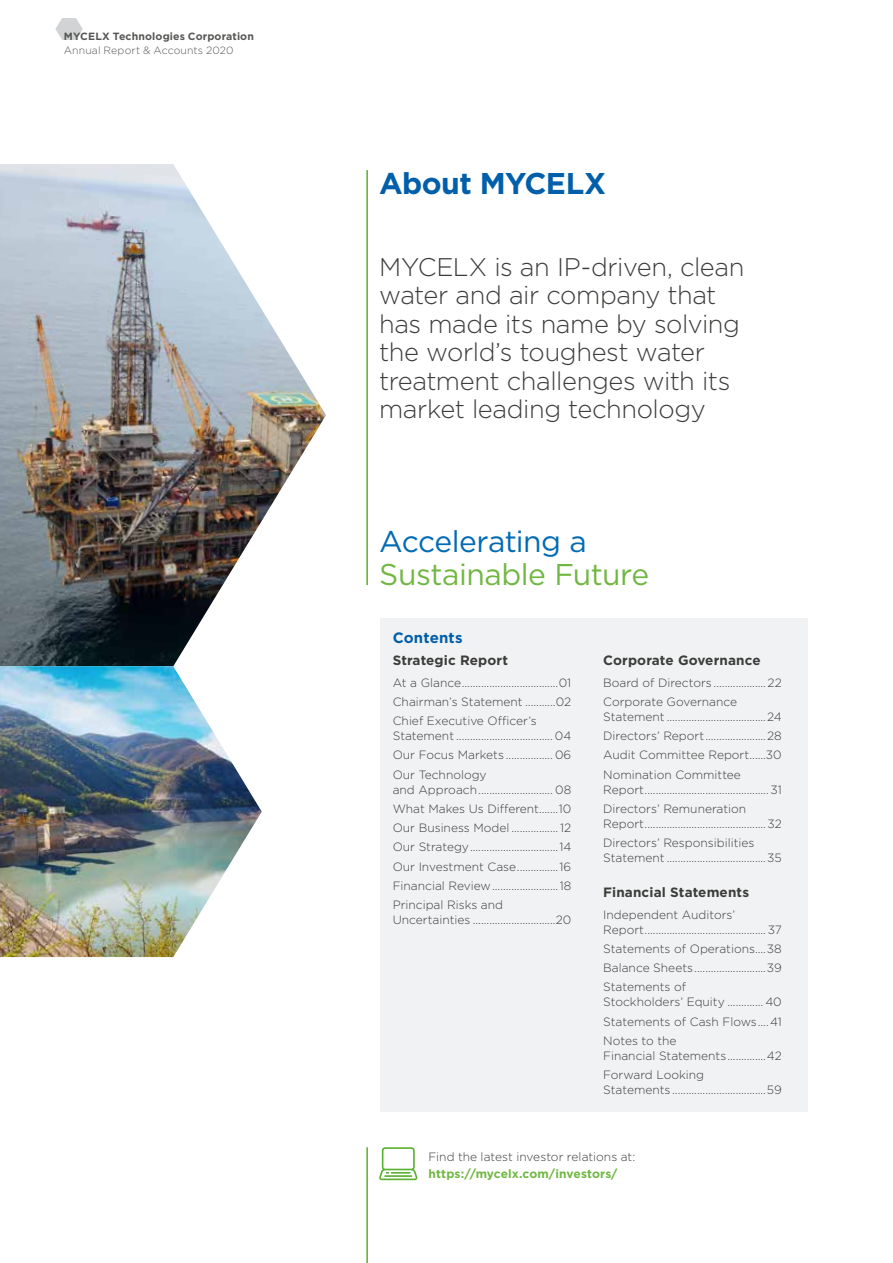
<style>
.page{position:relative;width:893px;height:1263px;background:#fff}
.page>*{position:absolute;margin:0;border:0;box-sizing:border-box;transform-origin:0 0}
.t1{font:30px "Gotham";letter-spacing:-.015em;color:#71b743}
.t2{font:30px "Gotham";letter-spacing:-.02em;color:#006bb3}
.t3{font:700 30px "Gotham";letter-spacing:-.02em;color:#005faa}
.t4{font:300 25.5px/28.5px "Gotham";letter-spacing:-.015em;color:#3c3c3b}
.t5{font:700 15px "Gotham";letter-spacing:.01em;color:#005faa}
.t6{font:700 13.5px "Gotham";letter-spacing:.01em;color:#3c3c3b}
.t7{font:300 12px/19.2px "Gotham";color:#3c3c3b;text-align:justify}
.t8{font:700 12px "Gotham";letter-spacing:.01em;color:#71b743}
.t9{font:700 10.5px "Gotham";letter-spacing:.01em;color:#575756}
.t10{font:300 10.5px "Gotham";letter-spacing:.015em;color:#575756}
</style>
<div class="page">
<img style="left:0;top:164px;width:326px;height:502px">
<hr style="left:366px;top:170px;width:2px;height:415px;background:#5ab031">
<hr style="left:366px;top:1147px;width:2px;height:116px;background:#5ab031">
<img style="left:0;top:666px;width:262px;height:291px">
<div style="left:380px;top:618px;width:428px;height:494px;background:#f1f2f3"></div>
<svg style="left:379px;top:1147px;width:38px;height:33px"></svg>
<svg style="left:55px;top:18px;width:28px;height:22px"></svg>
<p class="t9" style="left:64px;top:30px;width:192px">MYCELX Technologies Corporation</p>
<p class="t10" style="left:64px;top:43px;width:171px">Annual Report &amp; Accounts 2020</p>
<h1 class="t3" style="left:379px;top:164px;width:229px">About MYCELX</h1>
<h2 class="t4" style="left:379px;top:252px;width:367px">MYCELX is an IP-driven, clean water and air company that has made its name by solving the world’s toughest water treatment challenges with its market leading technology</h2>
<h1 class="t2" style="left:379px;top:522px;width:209px">Accelerating a</h1>
<h1 class="t1" style="left:379px;top:555px;width:271px">Sustainable Future</h1>
<p class="t5" style="left:393px;top:628px;width:71px">Contents</p>
<p class="t6" style="left:393px;top:651px;width:117px">Strategic Report</p>
<p class="t7" style="left:393px;top:672px;width:180px">At a Glance...................................01<br>Chairman’s Statement ...........02<br>Chief Executive Officer’s</p>
<p class="t7" style="left:393px;top:726px;width:180px">Statement ................................... 04<br>Our Focus Markets ................. 06<br>Our Technology</p>
<p class="t7" style="left:393px;top:779px;width:180px">and Approach........................... 08<br>What Makes Us Different.......10<br>Our Business Model ................. 12<br>Our Strategy................................14<br>Our Investment Case...............16<br>Financial Review........................18<br>Principal Risks and</p>
<p class="t7" style="left:393px;top:910px;width:180px">Uncertainties ..............................20</p>
<p class="t6" style="left:603px;top:651px;width:159px">Corporate Governance</p>
<p class="t7" style="left:603px;top:672px;width:180px">Board of Directors ...................22<br>Corporate Governance</p>
<p class="t7" style="left:603px;top:707px;width:180px">Statement ....................................24<br>Directors’ Report......................28<br>Audit Committee Report......30<br>Nomination Committee</p>
<p class="t7" style="left:603px;top:779px;width:180px">Report.............................................31<br>Directors’ Remuneration</p>
<p class="t7" style="left:603px;top:814px;width:180px">Report............................................32<br>Directors’ Responsibilities</p>
<p class="t7" style="left:603px;top:848px;width:180px">Statement ....................................35</p>
<p class="t6" style="left:603px;top:883px;width:147px">Financial Statements</p>
<p class="t7" style="left:603px;top:906px;width:180px;line-height:15px">Independent Auditors’<br>Report............................................37</p>
<p class="t7" style="left:603px;top:939px;width:180px">Statements of Operations....38<br>Balance Sheets..........................39<br>Statements of</p>
<p class="t7" style="left:603px;top:992px;width:180px">Stockholders’ Equity ............. 40<br>Statements of Cash Flows....41<br>Notes to the</p>
<p class="t7" style="left:603px;top:1046px;width:180px">Financial Statements..............42<br>Forward Looking</p>
<p class="t7" style="left:603px;top:1080px;width:180px">Statements ..................................59</p>
<p class="t7" style="left:428px;top:1147px;width:208px">Find the latest investor relations at:</p>
<p class="t8" style="left:428px;top:1166px;width:191px">https://mycelx.com/investors/</p>
</div>
